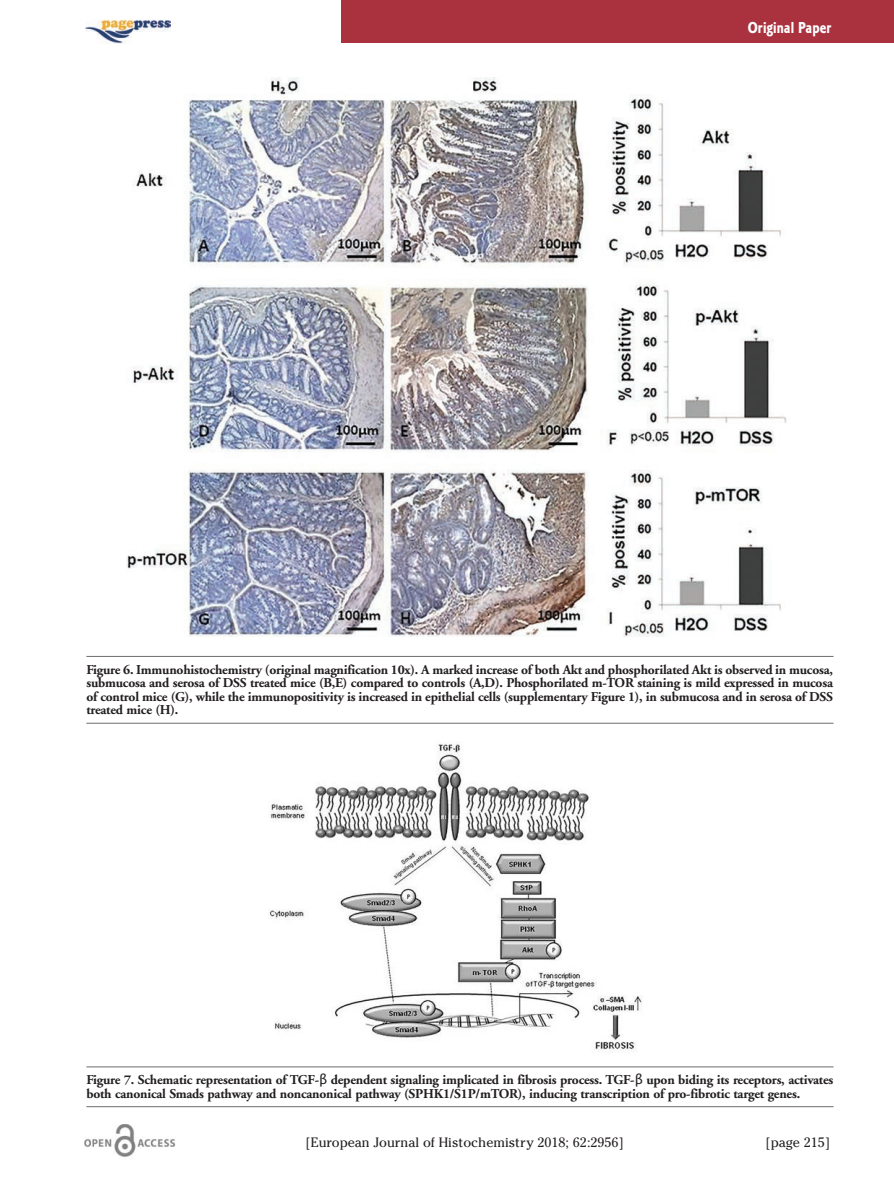
<style>
.page{position:relative;width:894px;height:1191px;background:#fff}
.page>*{position:absolute;margin:0;border:0;box-sizing:border-box;transform-origin:0 0}
.t1{font:16.5px "Corinthian Bold Condensed Plain";color:#fff}
.t2{font:700 13.5px/13.5px "Adobe Garamond";letter-spacing:-.015em;color:#231f20;text-align:justify}
.t3{font:13.5px "Cheltenham";color:#231f20}
.s1{font-family:"Lucida Grande";font-weight:400}
</style>
<div class="page">
<div style="left:341px;top:0;width:552px;height:42px;background:#aa323f"></div>
<img style="left:86px;top:19px;width:84px;height:24px">
<img style="left:84px;top:1124px;width:91px;height:33px">
<hr style="left:86px;top:656px;width:747px;height:1px;background:#6c6d70">
<hr style="left:86px;top:722px;width:747px;height:1px;background:#6c6d70">
<img style="left:127px;top:77px;width:660px;height:559px">
<hr style="left:86px;top:1066px;width:747px;height:1px;background:#6c6d70">
<hr style="left:86px;top:1106px;width:747px;height:1px;background:#6c6d70">
<img style="left:269px;top:743px;width:374px;height:308px">
<p class="t1" style="left:747px;top:22px;width:85px">Original Paper</p>
<p class="t2" style="left:86px;top:663px;width:748px">Figure 6. Immunohistochemistry (original magnification 10x). A marked increase of both Akt and phosphorilated Akt is observed in mucosa, submucosa and serosa of DSS treated mice (B,E) compared to controls (A,D). Phosphorilated m-TOR staining is mild expressed in mucosa of control mice (G), while the immunopositivity is increased in epithelial cells (supplementary Figure 1), in submucosa and in serosa of DSS treated mice (H).</p>
<p class="t2" style="left:86px;top:1074px;width:748px">Figure 7. Schematic representation of TGF-<span class="s1">β</span> dependent signaling implicated in fibrosis process. TGF-<span class="s1">β</span> upon biding its receptors, activates both canonical Smads pathway and noncanonical pathway (SPHK1/S1P/mTOR), inducing transcription of pro-fibrotic target genes.</p>
<p class="t3" style="left:305px;top:1134px;width:320px">[European Journal of Histochemistry 2018; 62:2956]</p>
<p class="t3" style="left:765px;top:1134px;width:66px">[page 215]</p>
</div>
